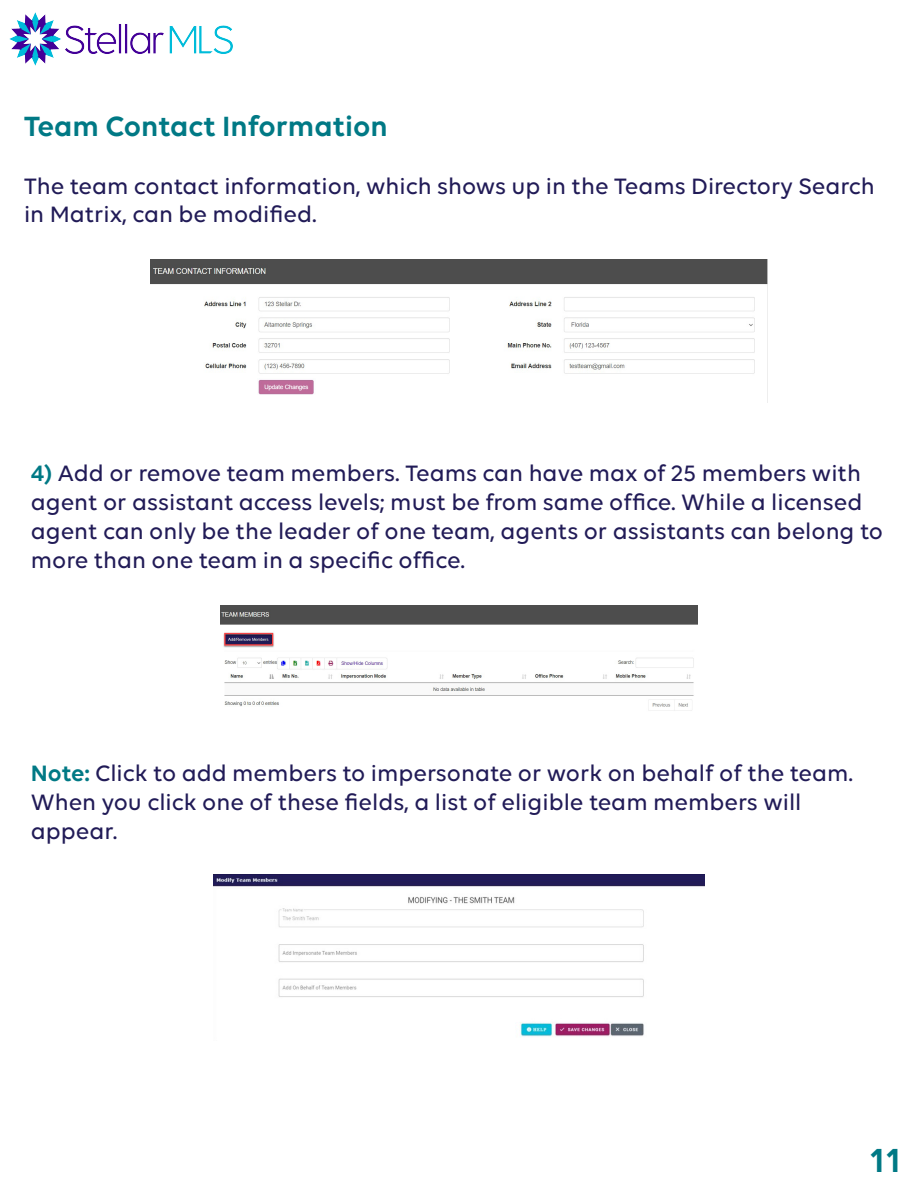
<style>
.page{position:relative;width:918px;height:1188px;background:#fff}
.page>*{position:absolute;margin:0;border:0;box-sizing:border-box;transform-origin:0 0}
.t1{font:600 36px "Volte";color:#007985}
.t2{font:600 30px "Volte";color:#007985}
.t3{font:500 24px/28.8px "Volte";color:#211b57}
.s1{font-weight:600;color:#007985}
</style>
<div class="page">
<img style="left:9px;top:13px;width:223px;height:52px">
<img style="left:150px;top:260px;width:618px;height:142px">
<img style="left:220px;top:606px;width:478px;height:105px">
<img style="left:213px;top:875px;width:492px;height:162px">
<p class="t2" style="left:24px;top:108px;width:365px">Team Contact Information</p>
<p class="t3" style="left:24px;top:171px;width:852px">The team contact information, which shows up in the Teams Directory Search in Matrix, can be modified.</p>
<p class="t3" style="left:31px;top:458px;width:854px"><span class="s1">4)</span> Add or remove team members. Teams can have max of 25 members with agent or assistant access levels; must be from same office. While a licensed agent can only be the leader of one team, agents or assistants can belong to more than one team in a specific office.</p>
<p class="t3" style="left:31px;top:758px;width:824px"><span class="s1">Note:</span> Click to add members to impersonate or work on behalf of the team.<br>When you click one of these fields, a list of eligible team members will appear.</p>
<h1 class="t1" style="left:870px;top:1139px;width:33px">11</h1>
</div>
